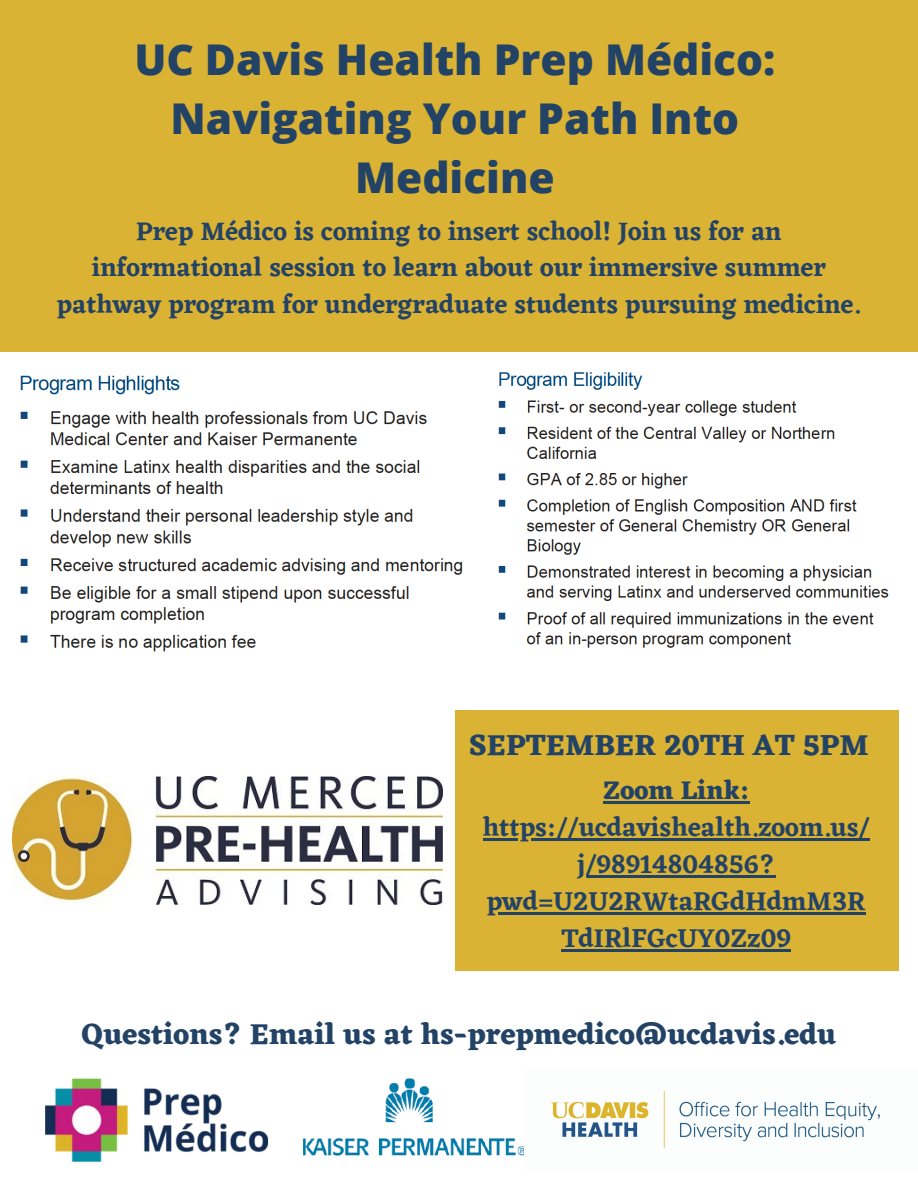
<style>
.page{position:relative;width:918px;height:1188px;background:#fff}
.page>*{position:absolute;margin:0;border:0;box-sizing:border-box;transform-origin:0 0}
.t1{font:800 42.45px/58.8px "Open Sans";color:#234366;text-align:center}
.t2{font:700 30px "Eczar";color:#234366}
.t3{font:600 26.7px/37.2px "Eczar";color:#234366;text-align:center}
.t4{font:600 26.25px/36.5px "Eczar";color:#234366;text-align:center}
.s1{font-weight:700}
</style>
<div class="page">
<div style="left:0;top:0;width:918px;height:352px;background:#dab234"></div>
<img style="left:45px;top:1078px;width:224px;height:84px">
<img style="left:303px;top:1078px;width:221px;height:78px">
<img style="left:551px;top:1091px;width:329px;height:57px">
<div style="left:455px;top:710px;width:443px;height:261px;background:#dab234"></div>
<img style="left:498px;top:372px;width:391px;height:276px">
<img style="left:20px;top:375px;width:443px;height:277px">
<img style="left:12px;top:777px;width:430px;height:128px">
<hr style="left:603px;top:801px;width:147px;height:2px;background:#234366">
<hr style="left:483px;top:838px;width:387px;height:2px;background:#234366">
<hr style="left:577px;top:875px;width:198px;height:3px;background:#234366">
<hr style="left:487px;top:912px;width:379px;height:3px;background:#234366">
<hr style="left:561px;top:950px;width:230px;height:2px;background:#234366">
<p class="t1" style="left:134px;top:29px;width:643px">UC Davis Health Prep Médico:<br>Navigating Your Path Into<br>Medicine</p>
<p class="t4" style="left:57px;top:213px;width:805px">Prep Médico is coming to insert school! Join us for an informational session to learn about our immersive summer pathway program for undergraduate students pursuing medicine.</p>
<p class="t2" style="left:469px;top:727px;width:402px">SEPTEMBER 20TH AT 5PM</p>
<p class="t3" style="left:483px;top:771px;width:388px"><span class="s1">Zoom Link: </span>https://ucdavishealth.zoom.us/ j/98914804856? pwd=U2U2RWtaRGdHdmM3R<br>TdIRlFGcUY0Zz09</p>
<p class="t2" style="left:82px;top:1016px;width:756px">Questions? Email us at hs-prepmedico@ucdavis.edu</p>
</div>
